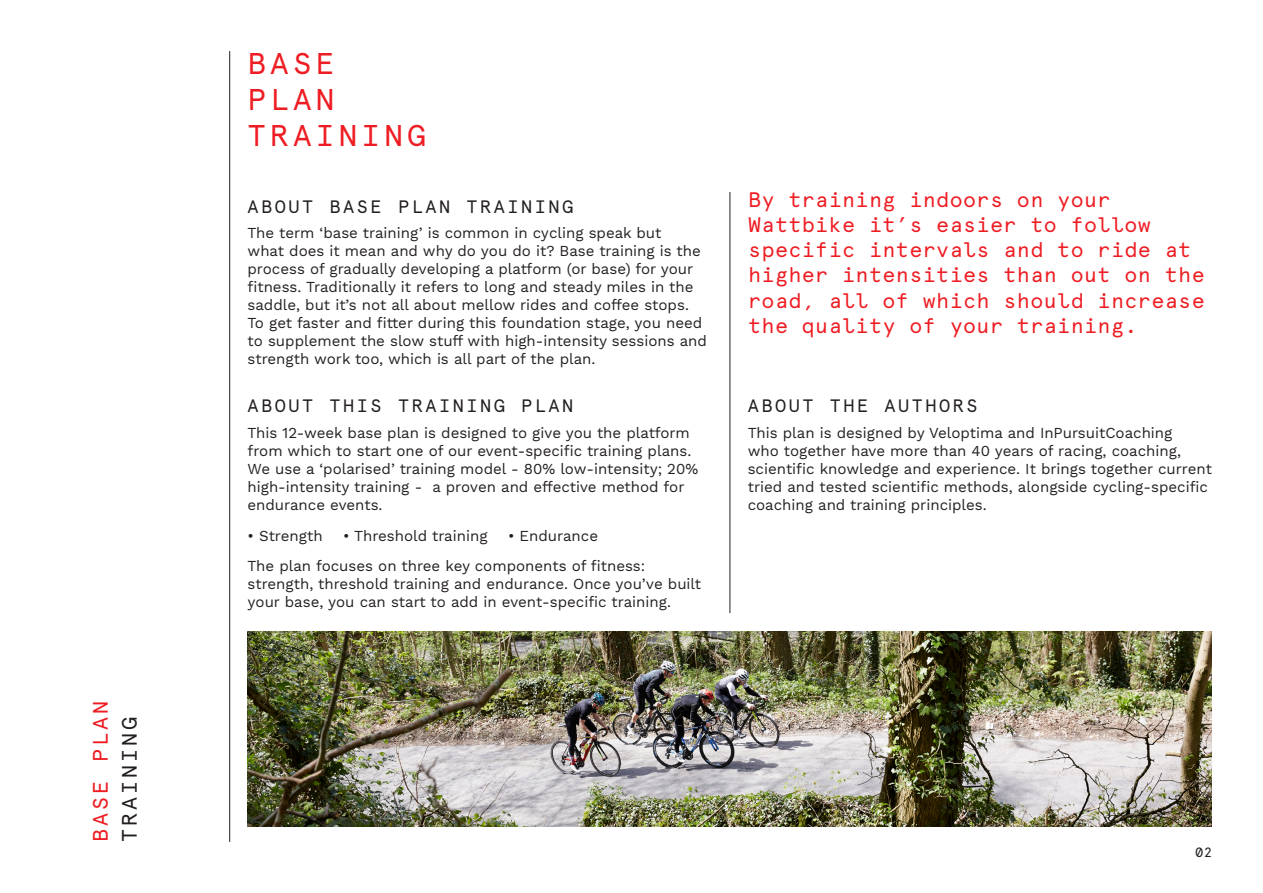
<style>
.page{position:relative;width:1263px;height:893px;background:#fff}
.page>*{position:absolute;margin:0;border:0;box-sizing:border-box;transform-origin:0 0}
.t1{font:30px/36px "Apercu Pro Mono";letter-spacing:.14em;color:#ee1d23}
.Main_text{font:21px/25.2px "Apercu Pro Mono";letter-spacing:.02em;color:#ee1d23}
.Main_text-2{font:21px "Apercu Pro Mono";letter-spacing:.14em;color:#ee1d23}
.t2{font:21px "Apercu Pro Mono";letter-spacing:.14em;color:#231f20}
.H2__e_g__1_1{font:18px "Apercu Pro Mono";letter-spacing:.14em;color:#231f20}
.Main_text-3{font:15px/18px "Work Sans";color:#231f20}
.t3{font:13.5px "Apercu Pro Mono";color:#231f20}
</style>
<div class="page">
<hr style="left:229px;top:51px;width:1px;height:791px;background:#231f20">
<img style="left:247px;top:631px;width:965px;height:195px">
<hr style="left:730px;top:192px;width:1px;height:421px;background:#231f20">
<h2 class="Main_text-2" style="left:85px;top:842px;width:142px;rotate:-90deg">BASE PLAN</h2>
<h2 class="t2" style="left:114px;top:842px;width:126px;rotate:-90deg">TRAINING</h2>
<h1 class="t1" style="left:247px;top:43px;width:180px">BASE<br>PLAN<br>TRAINING</h1>
<p class="H2__e_g__1_1" style="left:247px;top:193px;width:327px">ABOUT BASE PLAN TRAINING</p>
<p class="Main_text-3" style="left:247px;top:225px;width:461px">The term ‘base training’ is common in cycling speak but<br>what does it mean and why do you do it? Base training is the process of gradually developing a platform (or base) for your fitness. Traditionally it refers to long and steady miles in the saddle, but it’s not all about mellow rides and coffee stops.<br>To get faster and fitter during this foundation stage, you need to supplement the slow stuff with high-intensity sessions and strength work too, which is all part of the plan.</p>
<p class="H2__e_g__1_1" style="left:247px;top:393px;width:327px">ABOUT THIS TRAINING PLAN</p>
<p class="Main_text-3" style="left:247px;top:424px;width:452px">This 12-week base plan is designed to give you the platform from which to start one of our event-specific training plans.<br>We use a ‘polarised’ training model - 80% low-intensity; 20% high-intensity training - a proven and effective method for endurance events.</p>
<p class="Main_text-3" style="left:247px;top:527px;width:77px">• Strength</p>
<p class="Main_text-3" style="left:343px;top:527px;width:146px">• Threshold training</p>
<p class="Main_text-3" style="left:508px;top:527px;width:92px">• Endurance</p>
<p class="Main_text-3" style="left:247px;top:558px;width:455px">The plan focuses on three key components of fitness: strength, threshold training and endurance. Once you’ve built your base, you can start to add in event-specific training.</p>
<p class="Main_text" style="left:748px;top:185px;width:458px">By training indoors on your<br>Wattbike it’s easier to follow specific intervals and to ride at higher intensities than out on the road, all of which should increase the quality of your training.</p>
<p class="H2__e_g__1_1" style="left:748px;top:392px;width:232px">ABOUT THE AUTHORS</p>
<p class="Main_text-3" style="left:748px;top:424px;width:466px">This plan is designed by Veloptima and InPursuitCoaching<br>who together have more than 40 years of racing, coaching, scientific knowledge and experience. It brings together current tried and tested scientific methods, alongside cycling-specific coaching and training principles.</p>
<p class="t3" style="left:1195px;top:842px;width:18px">02</p>
</div>
